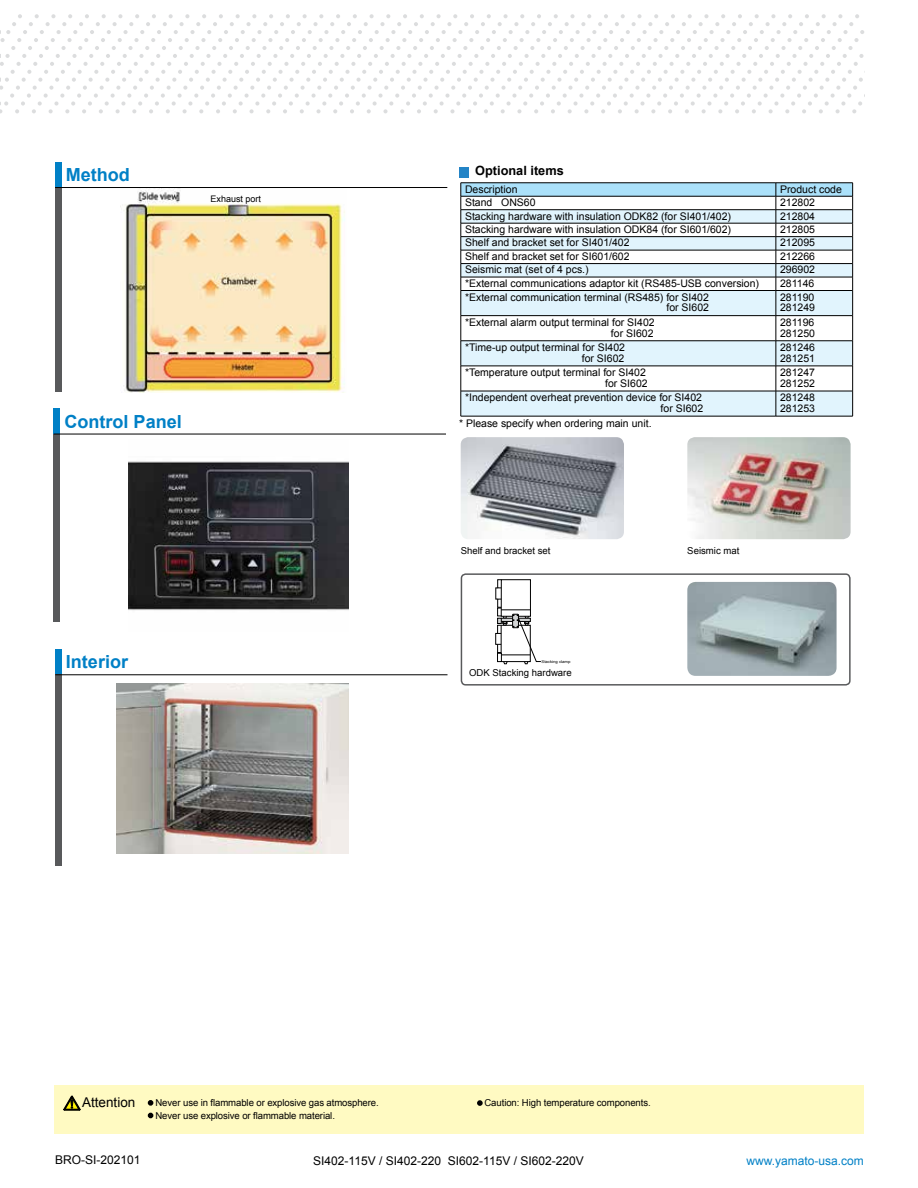
<style>
.page{position:relative;width:918px;height:1188px;background:#fff}
.page>*{position:absolute;margin:0;border:0;box-sizing:border-box;transform-origin:0 0}
.t1{font:700 18px "Arial";color:#0080c6}
.t2{font:13.5px "Arial";color:#000}
.t3{font:700 12.75px "Arial";color:#000}
.t4{font:12px "Arial";color:#000}
.t5{font:12px "Arial";color:#0080c6}
.t6{font:10.5px/10.5px "Arial";color:#000;text-align:right}
.t7{font:9.6px/12.8px "Arial";letter-spacing:-.01em;color:#000}
.t8{font:9px "Arial";color:#000}
.t9{font:3.75px "Arial";color:#000;scale:1.11 1}
</style>
<div class="page">
<svg style="left:0;top:14px;width:864px;height:99px"></svg>
<div style="left:55px;top:649px;width:7px;height:26px;background:#0080c6"></div>
<div style="left:55px;top:675px;width:7px;height:191px;background:#58595b"></div>
<hr style="left:55px;top:675px;width:393px;height:1px;background:#000">
<img style="left:117px;top:683px;width:231px;height:170px">
<svg style="left:461px;top:183px;width:392px;height:233px"></svg>
<hr style="left:461px;top:416px;width:315px;height:1px;background:#000">
<hr style="left:776px;top:416px;width:77px;height:1px;background:#000">
<div style="left:55px;top:162px;width:6px;height:26px;background:#0080c6"></div>
<div style="left:54px;top:409px;width:6px;height:25px;background:#0080c6"></div>
<div style="left:55px;top:188px;width:6px;height:204px;background:#58595b"></div>
<div style="left:54px;top:434px;width:6px;height:187px;background:#58595b"></div>
<img style="left:120px;top:190px;width:225px;height:202px">
<svg style="left:496px;top:580px;width:45px;height:84px"></svg>
<div style="left:461px;top:573px;width:390px;height:113px;border:1px solid #58595b;border-radius:4px"></div>
<img style="left:687px;top:582px;width:150px;height:94px">
<img style="left:461px;top:437px;width:163px;height:102px">
<img style="left:687px;top:437px;width:164px;height:102px">
<hr style="left:55px;top:187px;width:392px;height:1px;background:#000">
<hr style="left:54px;top:434px;width:392px;height:1px;background:#000">
<div style="left:459px;top:167px;width:10px;height:10px;background:#2484c6"></div>
<img style="left:128px;top:461px;width:220px;height:150px">
<div style="left:54px;top:1086px;width:810px;height:48px;background:#fffac2"></div>
<svg style="left:64px;top:1096px;width:16px;height:14px"></svg>
<svg style="left:148px;top:1100px;width:5px;height:6px"></svg>
<svg style="left:148px;top:1113px;width:5px;height:5px"></svg>
<svg style="left:477px;top:1100px;width:6px;height:6px"></svg>
<h1 class="t1" style="left:66px;top:163px;width:66px">Method</h1>
<p class="t8" style="left:211px;top:193px;width:52px">Exhaust port</p>
<h1 class="t1" style="left:64px;top:409px;width:119px">Control Panel</h1>
<h1 class="t1" style="left:66px;top:650px;width:64px">Interior</h1>
<p class="t3" style="left:475px;top:162px;width:90px">Optional items</p>
<p class="t6" style="left:465px;top:184px;width:54px">Description</p>
<p class="t6" style="left:780px;top:184px;width:63px">Product code</p>
<p class="t6" style="left:465px;top:197px;width:72px">Stand ONS60</p>
<p class="t6" style="left:780px;top:197px;width:37px">212802</p>
<p class="t6" style="left:465px;top:211px;width:268px">Stacking hardware with insulation ODK82 (for SI401/402)</p>
<p class="t6" style="left:780px;top:211px;width:37px">212804</p>
<p class="t6" style="left:465px;top:224px;width:268px">Stacking hardware with insulation ODK84 (for SI601/602)</p>
<p class="t6" style="left:780px;top:224px;width:37px">212805</p>
<p class="t6" style="left:465px;top:238px;width:166px">Shelf and bracket set for SI401/402</p>
<p class="t6" style="left:780px;top:238px;width:37px">212095</p>
<p class="t6" style="left:465px;top:251px;width:166px">Shelf and bracket set for SI601/602</p>
<p class="t6" style="left:780px;top:251px;width:37px">212266</p>
<p class="t6" style="left:465px;top:265px;width:125px">Seismic mat (set of 4 pcs.)</p>
<p class="t6" style="left:780px;top:265px;width:37px">296902</p>
<p class="t6" style="left:465px;top:278px;width:296px">*External communications adaptor kit (RS485-USB conversion)</p>
<p class="t6" style="left:780px;top:278px;width:36px">281146</p>
<p class="t6" style="left:465px;top:292px;width:246px">*External communication terminal (RS485) for SI402 for SI602</p>
<p class="t6" style="left:780px;top:292px;width:37px;text-align:left">281190<br>281249</p>
<p class="t6" style="left:465px;top:317px;width:191px">*External alarm output terminal for SI402 for SI602</p>
<p class="t6" style="left:780px;top:317px;width:37px;text-align:left">281196<br>281250</p>
<p class="t6" style="left:465px;top:342px;width:162px">*Time-up output terminal for SI402 for SI602</p>
<p class="t6" style="left:780px;top:342px;width:37px;text-align:left">281246<br>281251</p>
<p class="t6" style="left:465px;top:367px;width:184px">*Temperature output terminal for SI402 for SI602</p>
<p class="t6" style="left:780px;top:367px;width:37px;text-align:left">281247<br>281252</p>
<p class="t6" style="left:465px;top:393px;width:240px">*Independent overheat prevention device for SI402 for SI602</p>
<p class="t6" style="left:780px;top:393px;width:37px;text-align:left">281248<br>281253</p>
<p class="t6" style="left:459px;top:418px;width:194px">* Please specify when ordering main unit.</p>
<p class="t7" style="left:461px;top:544px;width:91px">Shelf and bracket set</p>
<p class="t7" style="left:687px;top:544px;width:54px">Seismic mat</p>
<p class="t9" style="left:542px;top:659px;width:27px">Stacking clamp</p>
<p class="t7" style="left:469px;top:667px;width:104px">ODK Stacking hardware</p>
<p class="t2" style="left:82px;top:1094px;width:55px">Attention</p>
<p class="t7" style="left:485px;top:1096px;width:168px">Caution: High temperature components.</p>
<p class="t7" style="left:156px;top:1096px;width:225px">Never use in flammable or explosive gas atmosphere.<br>Never use explosive or flammable material.</p>
<p class="t4" style="left:55px;top:1152px;width:87px">BRO-SI-202101</p>
<p class="t4" style="left:313px;top:1153px;width:272px">SI402-115V / SI402-220 SI602-115V / SI602-220V</p>
<p class="t5" style="left:747px;top:1153px;width:119px">www.yamato-usa.com</p>
</div>
